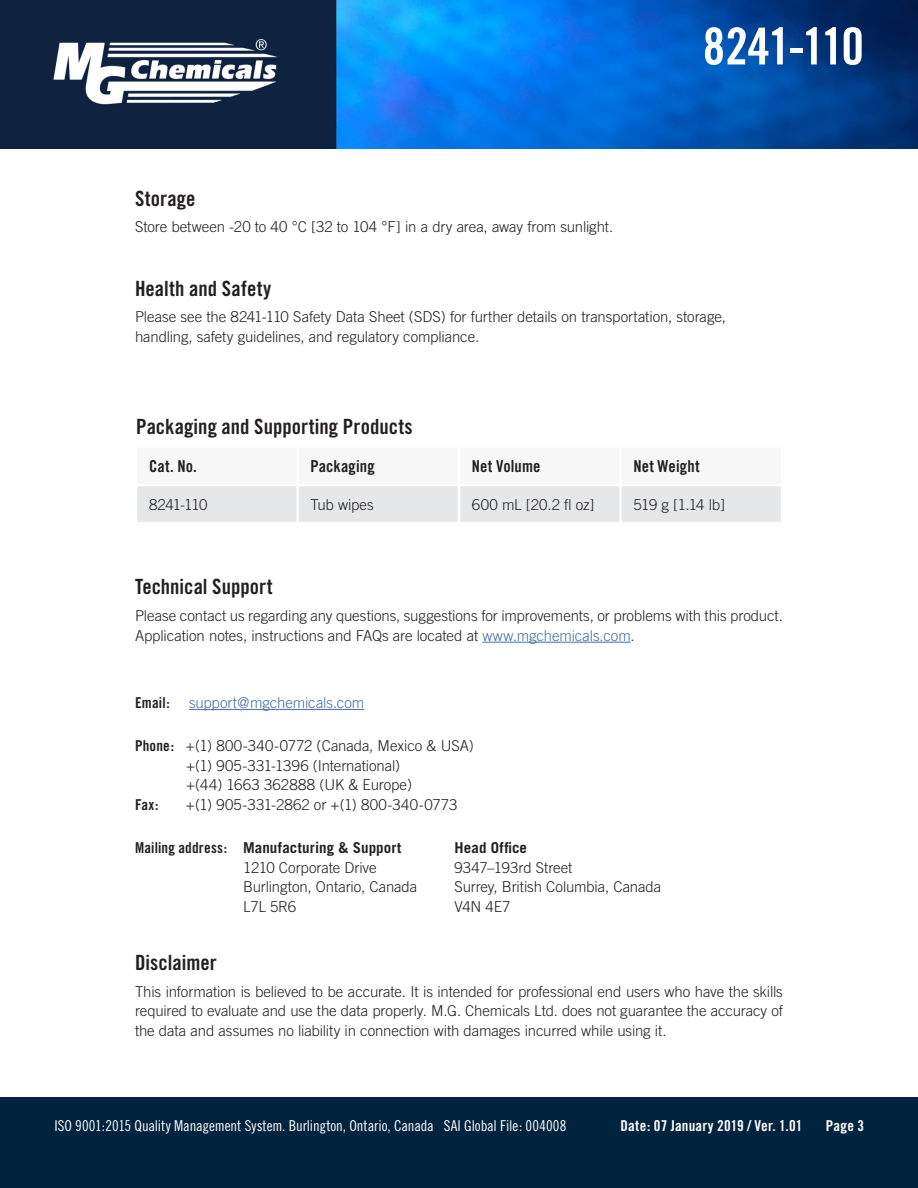
<style>
.page{position:relative;width:918px;height:1188px;background:#fff}
.page>*{position:absolute;margin:0;border:0;box-sizing:border-box;transform-origin:0 0}
.t1{font:51px "Trade Gothic Bold Cond Twenty";letter-spacing:-.04em;color:#fff}
.Subhead_Style{font:21px "Trade Gothic Bold Cond Twenty";color:#231f20}
.t2{font:16.5px "Trade Gothic Bold Cond Twenty";letter-spacing:.005em;color:#231f20}
.Paragraph_Text_Style{font:300 15px/19.5px "Trade Gothic";letter-spacing:-.005em;color:#231f20;text-align:justify}
.t3{font:15px "Trade Gothic Cond Eighteen";letter-spacing:-.005em;color:#fff}
.Subhead_Style-2{font:300 15px "Trade Gothic";letter-spacing:-.01em;color:#231f20}
.t4{font:700 15px "Trade Gothic";letter-spacing:.01em;color:#231f20}
.t5{font:15px "Trade Gothic Bold Cond Twenty";letter-spacing:.015em;color:#fff}
.Paragraph_Text_Style-2{font:300 15px "Trade Gothic";letter-spacing:-.01em;color:#436da8}
.Paragraph_Text_Style-3{font:15px "Trade Gothic Bold Cond Twenty";letter-spacing:.01em;color:#231f20}
.s1{color:#436da8}
.s2{font-family:"Trade Gothic Bold Cond Twenty";font-weight:400}
</style>
<div class="page">
<img style="left:0;top:0;width:918px;height:149px">
<div style="left:0;top:1097px;width:918px;height:91px;background:#002340"></div>
<div style="left:137px;top:486px;width:644px;height:36px;background:#e6e7e9"></div>
<hr style="left:458px;top:486px;width:2px;height:36px;background:#fff">
<hr style="left:296px;top:486px;width:3px;height:36px;background:#fff">
<hr style="left:619px;top:486px;width:3px;height:36px;background:#fff">
<hr style="left:482px;top:642px;width:149px;height:1px;background:#436da8">
<hr style="left:189px;top:709px;width:175px;height:1px;background:#436da8">
<p class="Subhead_Style" style="left:135px;top:186px;width:62px">Storage</p>
<p class="Subhead_Style-2" style="left:135px;top:218px;width:480px">Store between -20 to 40 °C [32 to 104 °F] in a dry area, away from sunlight.</p>
<h1 class="t1" style="left:703px;top:15px;width:163px">8241-110</h1>
<p class="Subhead_Style" style="left:135px;top:276px;width:138px">Health and Safety</p>
<p class="Paragraph_Text_Style" style="left:135px;top:307px;width:592px">Please see the 8241-110 Safety Data Sheet (SDS) for further details on transportation, storage, handling, safety guidelines, and regulatory compliance.</p>
<p class="Subhead_Style" style="left:136px;top:413px;width:278px">Packaging and Supporting Products</p>
<p class="t2" style="left:149px;top:456px;width:49px">Cat. No.</p>
<p class="t2" style="left:311px;top:456px;width:66px">Packaging</p>
<p class="t2" style="left:472px;top:456px;width:70px">Net Volume</p>
<p class="t2" style="left:633px;top:456px;width:68px">Net Weight</p>
<p class="Paragraph_Text_Style" style="left:149px;top:495px;width:60px">8241-110</p>
<p class="Paragraph_Text_Style" style="left:311px;top:495px;width:65px">Tub wipes</p>
<p class="Paragraph_Text_Style" style="left:472px;top:495px;width:124px">600 mL [20.2 fl oz]</p>
<p class="Paragraph_Text_Style" style="left:633px;top:495px;width:93px">519 g [1.14 lb]</p>
<p class="Subhead_Style" style="left:135px;top:574px;width:139px">Technical Support</p>
<p class="Paragraph_Text_Style" style="left:135px;top:606px;width:649px">Please contact us regarding any questions, suggestions for improvements, or problems with this product.</p>
<p class="Paragraph_Text_Style" style="left:135px;top:625px;width:501px">Application notes, instructions and FAQs are located at <span class="s1">www.mgchemicals.com</span>.</p>
<p class="Paragraph_Text_Style-3" style="left:135px;top:693px;width:36px">Email:</p>
<p class="Paragraph_Text_Style-2" style="left:189px;top:694px;width:177px">support@mgchemicals.com</p>
<p class="Paragraph_Text_Style" style="left:135px;top:736px;width:340px"><span class="s2">Phone:</span> +(1) 800-340-0772 (Canada, Mexico &amp; USA)</p>
<p class="Paragraph_Text_Style" style="left:186px;top:755px;width:216px">+(1) 905-331-1396 (International)</p>
<p class="Paragraph_Text_Style" style="left:186px;top:775px;width:228px">+(44) 1663 362888 (UK &amp; Europe)</p>
<p class="Paragraph_Text_Style-3" style="left:135px;top:795px;width:25px">Fax:</p>
<p class="Paragraph_Text_Style" style="left:186px;top:794px;width:273px">+(1) 905-331-2862 or +(1) 800-340-0773</p>
<p class="t4" style="left:135px;top:839px;width:268px"><span class="s2">Mailing address:</span> Manufacturing &amp; Support</p>
<p class="t4" style="left:454px;top:839px;width:74px">Head Office</p>
<p class="Paragraph_Text_Style" style="left:243px;top:857px;width:135px">1210 Corporate Drive</p>
<p class="Paragraph_Text_Style" style="left:454px;top:857px;width:119px">9347–193rd Street</p>
<p class="Paragraph_Text_Style" style="left:243px;top:877px;width:176px">Burlington, Ontario, Canada</p>
<p class="Paragraph_Text_Style" style="left:454px;top:877px;width:208px">Surrey, British Columbia, Canada</p>
<p class="Paragraph_Text_Style" style="left:243px;top:896px;width:55px">L7L 5R6</p>
<p class="Paragraph_Text_Style" style="left:454px;top:896px;width:58px">V4N 4E7</p>
<p class="Subhead_Style" style="left:135px;top:950px;width:83px">Disclaimer</p>
<p class="Paragraph_Text_Style" style="left:135px;top:982px;width:649px">This information is believed to be accurate. It is intended for professional end users who have the skills required to evaluate and use the data properly. M.G. Chemicals Ltd. does not guarantee the accuracy of the data and assumes no liability in connection with damages incurred while using it.</p>
<p class="t3" style="left:54px;top:1117px;width:514px">ISO 9001:2015 Quality Management System. Burlington, Ontario, Canada SAI Global File: 004008</p>
<p class="t5" style="left:621px;top:1116px;width:183px">Date: 07 January 2019 / Ver. 1.01</p>
<p class="t5" style="left:826px;top:1116px;width:40px">Page 3</p>
</div>
